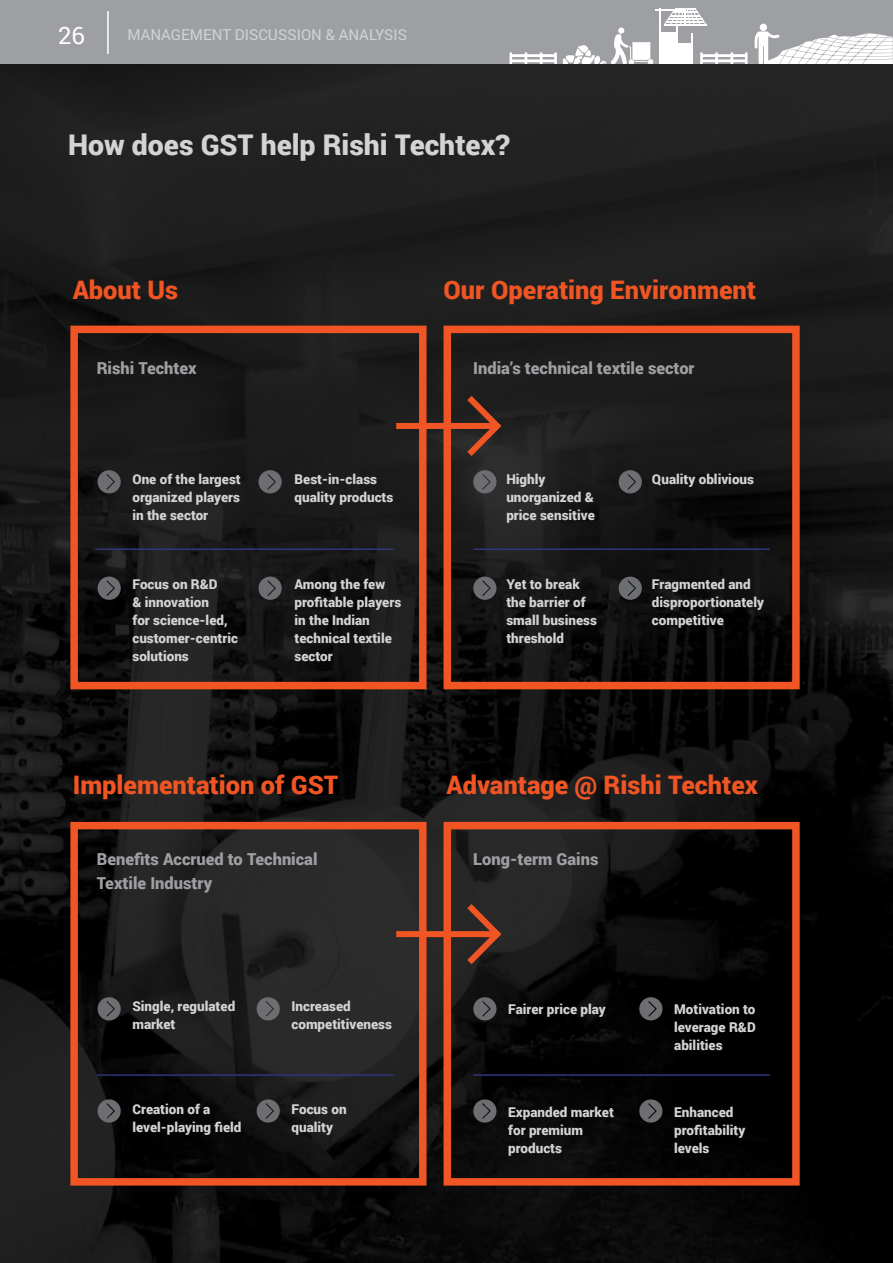
<style>
.page{position:relative;width:893px;height:1263px;background:#fff}
.page>*{position:absolute;margin:0;border:0;box-sizing:border-box;transform-origin:0 0}
.t1{font:900 28.5px "Roboto";color:#d1d3d4}
.t2{font:900 25.5px "Roboto";color:#f05523}
.t3{font:24px "Roboto";color:#fff}
.t4{font:900 16.5px/24px "Roboto";color:#9d9fa2}
.t5{font:15px "Roboto";color:#d1d3d4}
.t6{font:900 13.5px/18px "Roboto";color:#d1d3d4}
</style>
<div class="page">
<div style="left:0;top:0;width:893px;height:64px;background:#9d9fa2"></div>
<hr style="left:107px;top:11px;width:2px;height:43px;background:#fff">
<svg style="left:700px;top:52px;width:48px;height:12px"></svg>
<div style="left:618px;top:27px;width:6px;height:7px;background:#fff;border-radius:50%"></div>
<div style="left:675px;top:43px;width:18px;height:22px;background:#fff"></div>
<div style="left:660px;top:33px;width:17px;height:32px;background:#fff"></div>
<hr style="left:676px;top:25px;width:2px;height:40px;background:#fff">
<hr style="left:659px;top:8px;width:2px;height:57px;background:#fff">
<hr style="left:655px;top:9px;width:28px;height:2px;background:#fff">
<hr style="left:691px;top:33px;width:2px;height:32px;background:#fff">
<svg style="left:663px;top:9px;width:44px;height:17px"></svg>
<hr style="left:670px;top:15px;width:30px;height:1px;background:#fff">
<hr style="left:668px;top:19px;width:34px;height:1px;background:#fff">
<hr style="left:666px;top:21px;width:38px;height:1px;background:#fff">
<svg style="left:509px;top:34px;width:144px;height:30px"></svg>
<div style="left:760px;top:23px;width:7px;height:8px;background:#fff;border-radius:50%"></div>
<svg style="left:755px;top:29px;width:138px;height:35px"></svg>
<img style="left:0;top:64px;width:893px;height:1199px">
<div style="left:444px;top:822px;width:356px;height:363px;border:8px solid #f05523"></div>
<div style="left:70px;top:822px;width:357px;height:363px;border:8px solid #f05523"></div>
<div style="left:444px;top:326px;width:356px;height:363px;border:8px solid #f05523"></div>
<div style="left:70px;top:326px;width:357px;height:363px;border:8px solid #f05523"></div>
<svg style="left:98px;top:470px;width:23px;height:23px"></svg>
<svg style="left:98px;top:997px;width:23px;height:23px"></svg>
<svg style="left:473px;top:997px;width:23px;height:23px"></svg>
<svg style="left:473px;top:1099px;width:23px;height:23px"></svg>
<svg style="left:639px;top:997px;width:23px;height:23px"></svg>
<svg style="left:639px;top:1099px;width:23px;height:23px"></svg>
<svg style="left:98px;top:1099px;width:23px;height:23px"></svg>
<svg style="left:257px;top:1099px;width:23px;height:23px"></svg>
<svg style="left:257px;top:997px;width:23px;height:23px"></svg>
<svg style="left:473px;top:470px;width:23px;height:23px"></svg>
<svg style="left:619px;top:470px;width:23px;height:23px"></svg>
<svg style="left:98px;top:577px;width:23px;height:23px"></svg>
<svg style="left:473px;top:577px;width:23px;height:23px"></svg>
<svg style="left:619px;top:577px;width:23px;height:23px"></svg>
<svg style="left:259px;top:470px;width:23px;height:23px"></svg>
<svg style="left:259px;top:577px;width:23px;height:23px"></svg>
<hr style="left:97px;top:548px;width:296px;height:2px;background:#30367e">
<hr style="left:97px;top:1074px;width:296px;height:2px;background:#30367e">
<hr style="left:473px;top:548px;width:297px;height:2px;background:#30367e">
<hr style="left:473px;top:1074px;width:297px;height:2px;background:#30367e">
<div style="left:396px;top:423px;width:97px;height:6px;background:#f05523"></div>
<svg style="left:461px;top:389px;width:47px;height:73px;background:#4a2c23"></svg>
<div style="left:396px;top:931px;width:97px;height:6px;background:#f05523"></div>
<svg style="left:461px;top:898px;width:47px;height:72px;background:#4b2d23"></svg>
<h3 class="t3" style="left:58px;top:18px;width:29px">26</h3>
<p class="t5" style="left:127px;top:24px;width:160px">MANAG EM ENT DISCUSSIO</p>
<p class="t5" style="left:311px;top:24px;width:81px">N &amp; ANALYSIS</p>
<h1 class="t1" style="left:68px;top:125px;width:443px">How does GST help Rishi Techtex?</h1>
<h2 class="t2" style="left:73px;top:271px;width:107px">About Us</h2>
<h2 class="t2" style="left:444px;top:271px;width:314px">Our Operating Environment</h2>
<p class="t4" style="left:97px;top:356px;width:101px">Rishi Techtex</p>
<p class="t4" style="left:473px;top:356px;width:223px">India’s technical textile sector</p>
<p class="t6" style="left:132px;top:470px;width:110px;text-align:justify">One of the largest organized players in the sector</p>
<p class="t6" style="left:295px;top:470px;width:100px">Best-in-class quality products</p>
<p class="t6" style="left:652px;top:470px;width:104px">Quality oblivious</p>
<p class="t6" style="left:506px;top:470px;width:90px">Highly unorganized &amp; price sensitive</p>
<p class="t6" style="left:295px;top:574px;width:108px">Among the few profitable players in the Indian technical textile sector</p>
<p class="t6" style="left:652px;top:574px;width:114px">Fragmented and disproportionately competitive</p>
<p class="t6" style="left:132px;top:574px;width:107px">Focus on R&amp;D<br>&amp; innovation<br>for science-led, customer-centric solutions</p>
<p class="t6" style="left:506px;top:574px;width:92px">Yet to break the barrier of small business threshold</p>
<h2 class="t2" style="left:73px;top:767px;width:266px">Implementation of GST</h2>
<p class="t4" style="left:97px;top:846px;width:222px">Benefits Accrued to Technical<br>Textile Industry</p>
<h2 class="t2" style="left:446px;top:767px;width:313px">Advantage @ Rishi Techtex</h2>
<p class="t4" style="left:473px;top:846px;width:127px">Long-term Gains</p>
<p class="t6" style="left:292px;top:997px;width:102px">Increased competitiveness</p>
<p class="t6" style="left:132px;top:997px;width:104px">Single, regulated market</p>
<p class="t6" style="left:508px;top:1000px;width:99px">Fairer price play</p>
<p class="t6" style="left:132px;top:1099px;width:111px">Creation of a level-playing field</p>
<p class="t6" style="left:292px;top:1099px;width:57px">Focus on quality</p>
<p class="t6" style="left:508px;top:1102px;width:107px">Expanded market for premium products</p>
<p class="t6" style="left:674px;top:1000px;width:83px;text-align:justify">Motivation to leverage R&amp;D abilities</p>
<p class="t6" style="left:674px;top:1102px;width:73px">Enhanced profitability levels</p>
</div>
